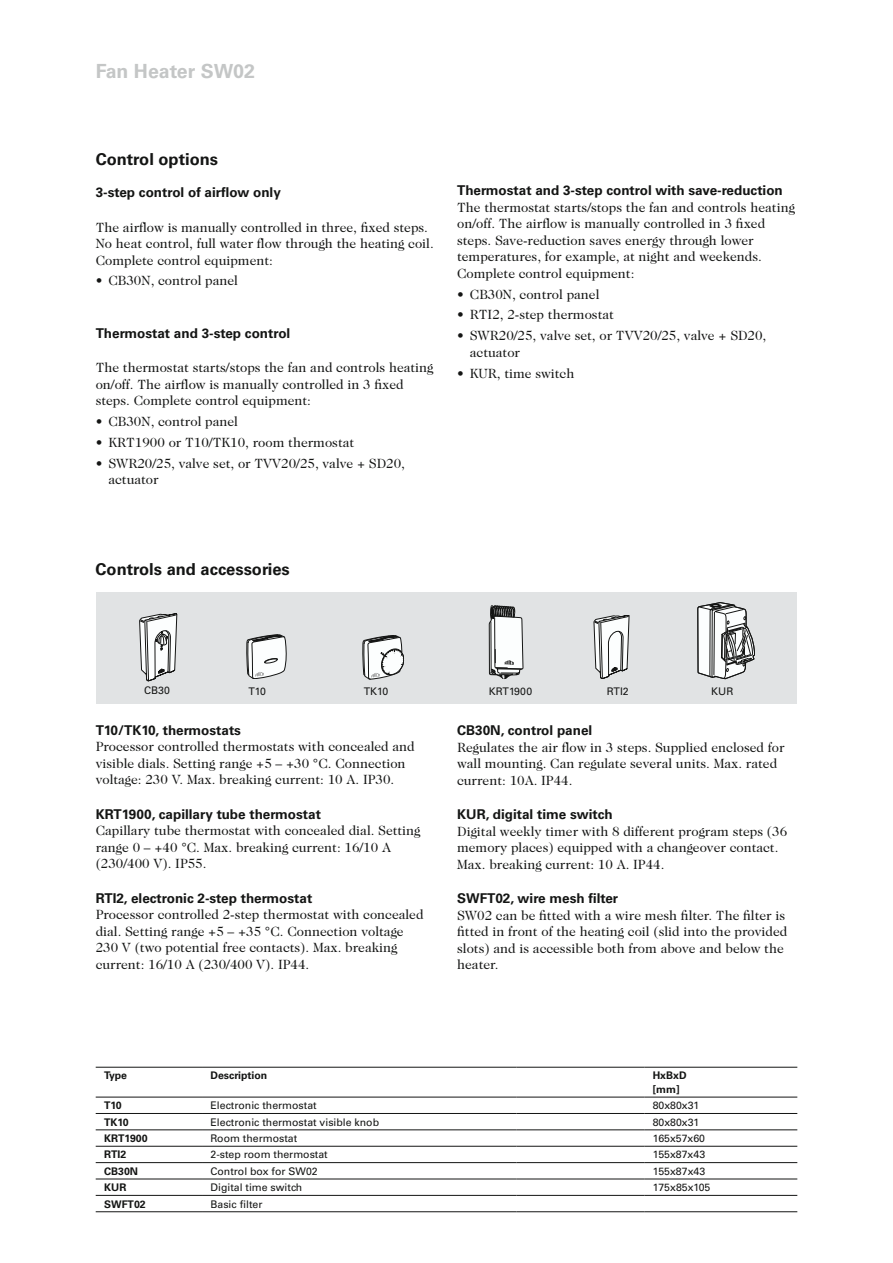
<style>
.page{position:relative;width:893px;height:1263px;background:#fff}
.page>*{position:absolute;margin:0;border:0;box-sizing:border-box;transform-origin:0 0}
.t1{font:700 19.5px "Univers";color:#c4c6c6}
.t2{font:700 16.5px "Univers";color:#141514}
.t3{font:13.5px/16.5px "Caslon Two Twenty Four";color:#141514}
.t4{font:700 13.5px "Univers";color:#141514}
.t5{font:10.5px "Univers";color:#141514}
.t6{font:700 10.5px/13.5px "Univers";color:#141514}
</style>
<div class="page">
<div style="left:96px;top:592px;width:700px;height:112px;background:#e1e3e4"></div>
<svg style="left:139px;top:613px;width:38px;height:68px"></svg>
<svg style="left:594px;top:615px;width:35px;height:64px;background:#c4c5c5"></svg>
<svg style="left:489px;top:606px;width:34px;height:73px;background:#bdbfbf"></svg>
<svg style="left:247px;top:634px;width:39px;height:45px;background:#ced0cf"></svg>
<svg style="left:363px;top:635px;width:41px;height:44px;background:#c5c6c6"></svg>
<svg style="left:697px;top:602px;width:58px;height:77px"></svg>
<hr style="left:96px;top:1113px;width:106px;height:1px;background:#141514">
<hr style="left:202px;top:1113px;width:315px;height:1px;background:#141514">
<hr style="left:517px;top:1113px;width:127px;height:1px;background:#141514">
<hr style="left:644px;top:1113px;width:153px;height:1px;background:#141514">
<hr style="left:96px;top:1129px;width:106px;height:1px;background:#141514">
<hr style="left:202px;top:1129px;width:315px;height:1px;background:#141514">
<hr style="left:517px;top:1129px;width:127px;height:1px;background:#141514">
<hr style="left:644px;top:1129px;width:153px;height:1px;background:#141514">
<hr style="left:96px;top:1179px;width:106px;height:1px;background:#141514">
<hr style="left:202px;top:1179px;width:315px;height:1px;background:#141514">
<hr style="left:517px;top:1179px;width:127px;height:1px;background:#141514">
<hr style="left:644px;top:1179px;width:153px;height:1px;background:#141514">
<hr style="left:96px;top:1195px;width:106px;height:1px;background:#141514">
<hr style="left:202px;top:1195px;width:315px;height:1px;background:#141514">
<hr style="left:517px;top:1195px;width:127px;height:1px;background:#141514">
<hr style="left:644px;top:1195px;width:153px;height:1px;background:#141514">
<hr style="left:96px;top:1211px;width:106px;height:1px;background:#141514">
<hr style="left:202px;top:1211px;width:315px;height:1px;background:#141514">
<hr style="left:517px;top:1211px;width:127px;height:1px;background:#141514">
<hr style="left:644px;top:1211px;width:153px;height:1px;background:#141514">
<hr style="left:96px;top:1067px;width:106px;height:1px;background:#141514">
<hr style="left:202px;top:1067px;width:315px;height:1px;background:#141514">
<hr style="left:517px;top:1067px;width:127px;height:1px;background:#141514">
<hr style="left:644px;top:1067px;width:153px;height:1px;background:#141514">
<hr style="left:96px;top:1097px;width:106px;height:1px;background:#141514">
<hr style="left:202px;top:1097px;width:315px;height:1px;background:#141514">
<hr style="left:517px;top:1097px;width:127px;height:1px;background:#141514">
<hr style="left:644px;top:1097px;width:153px;height:1px;background:#141514">
<hr style="left:96px;top:1146px;width:106px;height:1px;background:#141514">
<hr style="left:202px;top:1146px;width:315px;height:1px;background:#141514">
<hr style="left:517px;top:1146px;width:127px;height:1px;background:#141514">
<hr style="left:644px;top:1146px;width:153px;height:1px;background:#141514">
<hr style="left:96px;top:1162px;width:106px;height:1px;background:#141514">
<hr style="left:202px;top:1162px;width:315px;height:1px;background:#141514">
<hr style="left:517px;top:1162px;width:127px;height:1px;background:#141514">
<hr style="left:644px;top:1162px;width:153px;height:1px;background:#141514">
<h1 class="t1" style="left:96px;top:60px;width:161px">Fan Heater SW02</h1>
<p class="t2" style="left:96px;top:150px;width:124px">Control options</p>
<p class="t4" style="left:96px;top:184px;width:187px">3-step control of airflow only</p>
<p class="t3" style="left:96px;top:219px;width:340px">The airflow is manually controlled in three, fixed steps.<br>No heat control, full water flow through the heating coil.<br>Complete control equipment:</p>
<p class="t3" style="left:96px;top:272px;width:144px">• CB30N, control panel</p>
<p class="t4" style="left:96px;top:325px;width:196px">Thermostat and 3-step control</p>
<p class="t3" style="left:96px;top:359px;width:339px">The thermostat starts/stops the fan and controls heating on/off. The airflow is manually controlled in 3 fixed steps. Complete control equipment:</p>
<p class="t3" style="left:96px;top:413px;width:144px">• CB30N, control panel</p>
<p class="t3" style="left:96px;top:434px;width:260px">• KRT1900 or T10/TK10, room thermostat</p>
<p class="t3" style="left:108px;top:455px;width:298px;text-indent:-13px">• SWR20/25, valve set, or TVV20/25, valve + SD20, actuator</p>
<p class="t4" style="left:457px;top:183px;width:327px">Thermostat and 3-step control with save-reduction</p>
<p class="t3" style="left:457px;top:199px;width:339px">The thermostat starts/stops the fan and controls heating on/off. The airflow is manually controlled in 3 fixed steps. Save-reduction saves energy through lower temperatures, for example, at night and weekends.<br>Complete control equipment:</p>
<p class="t3" style="left:457px;top:286px;width:144px">• CB30N, control panel</p>
<p class="t3" style="left:457px;top:306px;width:158px">• RTI2, 2-step thermostat</p>
<p class="t3" style="left:470px;top:327px;width:298px;text-indent:-13px">• SWR20/25, valve set, or TVV20/25, valve + SD20, actuator</p>
<p class="t3" style="left:457px;top:364px;width:119px">• KUR, time switch</p>
<p class="t2" style="left:96px;top:560px;width:196px">Controls and accessories</p>
<p class="t5" style="left:144px;top:684px;width:27px">CB30</p>
<p class="t5" style="left:249px;top:685px;width:19px">T10</p>
<p class="t5" style="left:364px;top:685px;width:26px">TK10</p>
<p class="t5" style="left:489px;top:685px;width:45px">KRT1900</p>
<p class="t5" style="left:607px;top:685px;width:23px">RTI2</p>
<p class="t5" style="left:711px;top:685px;width:24px">KUR</p>
<p class="t4" style="left:96px;top:722px;width:147px">T10/TK10, thermostats</p>
<p class="t3" style="left:96px;top:738px;width:321px">Processor controlled thermostats with concealed and visible dials. Setting range +5 – +30 °C. Connection voltage: 230 V. Max. breaking current: 10 A. IP30.</p>
<p class="t4" style="left:96px;top:806px;width:227px">KRT1900, capillary tube thermostat</p>
<p class="t3" style="left:96px;top:822px;width:326px">Capillary tube thermostat with concealed dial. Setting range 0 – +40 °C. Max. breaking current: 16/10 A (230/400 V). IP55.</p>
<p class="t4" style="left:96px;top:890px;width:218px">RTI2, electronic 2-step thermostat</p>
<p class="t3" style="left:96px;top:906px;width:329px">Processor controlled 2-step thermostat with concealed dial. Setting range +5 – +35 °C. Connection voltage 230 V (two potential free contacts). Max. breaking current: 16/10 A (230/400 V). IP44.</p>
<p class="t4" style="left:457px;top:722px;width:137px">CB30N, control panel</p>
<p class="t3" style="left:457px;top:739px;width:329px">Regulates the air flow in 3 steps. Supplied enclosed for wall mounting. Can regulate several units. Max. rated current: 10A. IP44.</p>
<p class="t4" style="left:457px;top:806px;width:157px">KUR, digital time switch</p>
<p class="t3" style="left:457px;top:823px;width:332px">Digital weekly timer with 8 different program steps (36 memory places) equipped with a changeover contact.<br>Max. breaking current: 10 A. IP44.</p>
<p class="t4" style="left:457px;top:890px;width:163px">SWFT02, wire mesh filter</p>
<p class="t3" style="left:457px;top:907px;width:332px">SW02 can be fitted with a wire mesh filter. The filter is fitted in front of the heating coil (slid into the provided slots) and is accessible both from above and below the heater.</p>
<p class="t6" style="left:104px;top:1069px;width:24px">Type</p>
<p class="t6" style="left:210px;top:1069px;width:58px">Description</p>
<p class="t6" style="left:653px;top:1069px;width:35px">HxBxD [mm]</p>
<p class="t6" style="left:104px;top:1099px;width:19px">T10</p>
<p class="t5" style="left:210px;top:1099px;width:108px">Electronic thermostat</p>
<p class="t5" style="left:653px;top:1099px;width:48px">80x80x31</p>
<p class="t6" style="left:104px;top:1115px;width:26px">TK10</p>
<p class="t5" style="left:210px;top:1116px;width:170px">Electronic thermostat visible knob</p>
<p class="t5" style="left:653px;top:1116px;width:48px">80x80x31</p>
<p class="t6" style="left:104px;top:1131px;width:45px">KRT1900</p>
<p class="t5" style="left:211px;top:1132px;width:88px">Room thermostat</p>
<p class="t5" style="left:653px;top:1132px;width:54px">165x57x60</p>
<p class="t6" style="left:104px;top:1148px;width:23px">RTI2</p>
<p class="t5" style="left:211px;top:1148px;width:119px">2-step room thermostat</p>
<p class="t5" style="left:653px;top:1148px;width:54px">155x87x43</p>
<p class="t6" style="left:104px;top:1164px;width:35px">CB30N</p>
<p class="t5" style="left:211px;top:1165px;width:109px">Control box for SW02</p>
<p class="t5" style="left:653px;top:1165px;width:54px">155x87x43</p>
<p class="t6" style="left:104px;top:1181px;width:24px">KUR</p>
<p class="t5" style="left:211px;top:1181px;width:93px">Digital time switch</p>
<p class="t5" style="left:653px;top:1181px;width:59px">175x85x105</p>
<p class="t6" style="left:104px;top:1197px;width:43px">SWFT02</p>
<p class="t5" style="left:211px;top:1197px;width:53px">Basic filter</p>
</div>
